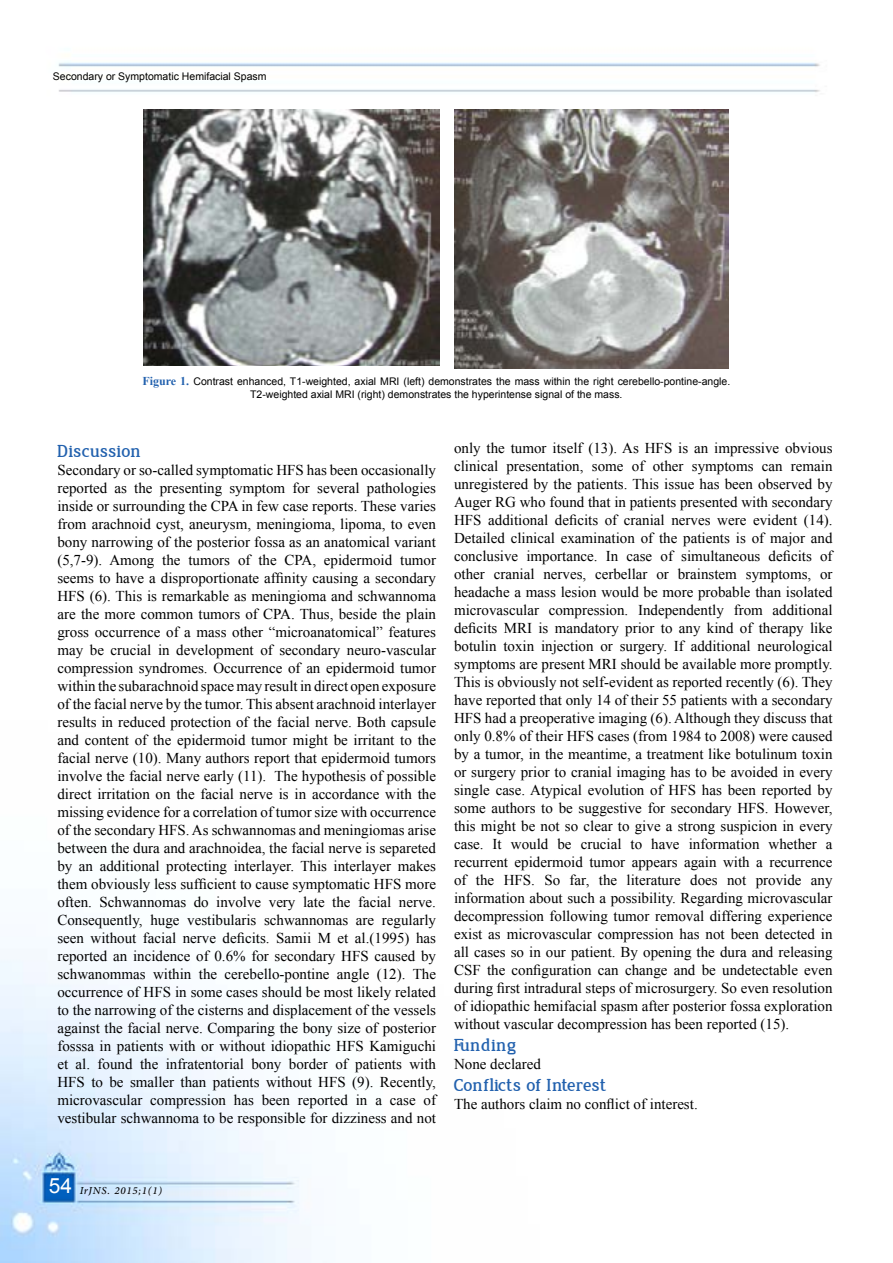
<style>
.page{position:relative;width:893px;height:1263px;background:#fff}
.page>*{position:absolute;margin:0;border:0;box-sizing:border-box;transform-origin:0 0}
.t1{font:700 18px "Jura";color:#2261ae}
.t2{font:15px/18px "Times New Roman";color:#000;text-align:justify}
.t3{font:italic 15px "Adobe Arabic";letter-spacing:.05em;color:#000}
.t4{font:10.5px/12.6px "Arial";color:#000;text-align:center}
.s1{font-family:"Times New Roman";font-weight:700;font-size:12px;color:#2261ae}
.s2{font-family:"Arial";font-style:normal;font-size:21px;color:#fffffe}
</style>
<div class="page">
<img style="left:0;top:61px;width:820px;height:1202px">
<img style="left:143px;top:109px;width:296px;height:257px">
<img style="left:454px;top:109px;width:274px;height:259px">
<p class="t4" style="left:53px;top:70px;width:215px">Secondary or Symptomatic Hemifacial Spasm</p>
<p class="t4" style="left:142px;top:375px;width:589px"><span class="s1">Figure 1.</span> Contrast enhanced, T1-weighted, axial MRI (left) demonstrates the mass within the right cerebello-pontine-angle.<br>T2-weighted axial MRI (right) demonstrates the hyperintense signal of the mass.</p>
<p class="t1" style="left:57px;top:442px;width:86px">Discussion</p>
<p class="t2" style="left:57px;top:461px;width:380px">Secondary or so-called symptomatic HFS has been occasionally reported as the presenting symptom for several pathologies inside or surrounding the CPA in few case reports. These varies from arachnoid cyst, aneurysm, meningioma, lipoma, to even bony narrowing of the posterior fossa as an anatomical variant (5,7-9). Among the tumors of the CPA, epidermoid tumor seems to have a disproportionate affinity causing a secondary HFS (6). This is remarkable as meningioma and schwannoma are the more common tumors of CPA. Thus, beside the plain gross occurrence of a mass other “microanatomical” features may be crucial in development of secondary neuro-vascular compression syndromes. Occurrence of an epidermoid tumor within the subarachnoid space may result in direct open exposure of the facial nerve by the tumor. This absent arachnoid interlayer results in reduced protection of the facial nerve. Both capsule and content of the epidermoid tumor might be irritant to the facial nerve (10). Many authors report that epidermoid tumors involve the facial nerve early (11). The hypothesis of possible direct irritation on the facial nerve is in accordance with the missing evidence for a correlation of tumor size with occurrence of the secondary HFS. As schwannomas and meningiomas arise between the dura and arachnoidea, the facial nerve is separeted by an additional protecting interlayer. This interlayer makes them obviously less sufficient to cause symptomatic HFS more often. Schwannomas do involve very late the facial nerve.<br>Consequently, huge vestibularis schwannomas are regularly seen without facial nerve deficits. Samii M et al.(1995) has reported an incidence of 0.6% for secondary HFS caused by schwanommas within the cerebello-pontine angle (12). The occurrence of HFS in some cases should be most likely related to the narrowing of the cisterns and displacement of the vessels against the facial nerve. Comparing the bony size of posterior fosssa in patients with or without idiopathic HFS Kamiguchi et al. found the infratentorial bony border of patients with HFS to be smaller than patients without HFS (9). Recently, microvascular compression has been reported in a case of vestibular schwannoma to be responsible for dizziness and not</p>
<p class="t2" style="left:454px;top:439px;width:380px">only the tumor itself (13). As HFS is an impressive obvious clinical presentation, some of other symptoms can remain unregistered by the patients. This issue has been observed by Auger RG who found that in patients presented with secondary HFS additional deficits of cranial nerves were evident (14).<br>Detailed clinical examination of the patients is of major and conclusive importance. In case of simultaneous deficits of other cranial nerves, cerbellar or brainstem symptoms, or headache a mass lesion would be more probable than isolated microvascular compression. Independently from additional deficits MRI is mandatory prior to any kind of therapy like botulin toxin injection or surgery. If additional neurological symptoms are present MRI should be available more promptly.<br>This is obviously not self-evident as reported recently (6). They have reported that only 14 of their 55 patients with a secondary HFS had a preoperative imaging (6). Although they discuss that only 0.8% of their HFS cases (from 1984 to 2008) were caused by a tumor, in the meantime, a treatment like botulinum toxin or surgery prior to cranial imaging has to be avoided in every single case. Atypical evolution of HFS has been reported by some authors to be suggestive for secondary HFS. However, this might be not so clear to give a strong suspicion in every case. It would be crucial to have information whether a recurrent epidermoid tumor appears again with a recurrence of the HFS. So far, the literature does not provide any information about such a possibility. Regarding microvascular decompression following tumor removal differing experience exist as microvascular compression has not been detected in all cases so in our patient. By opening the dura and releasing CSF the configuration can change and be undetectable even during first intradural steps of microsurgery. So even resolution of idiopathic hemifacial spasm after posterior fossa exploration without vascular decompression has been reported (15).</p>
<p class="t1" style="left:454px;top:1036px;width:65px">Funding</p>
<p class="t2" style="left:454px;top:1055px;width:89px">None declared</p>
<p class="t1" style="left:454px;top:1075px;width:155px">Conflicts of Interest</p>
<p class="t2" style="left:454px;top:1094px;width:245px">The authors claim no conflict of interest.</p>
<p class="t3" style="left:49px;top:1180px;width:115px"><span class="s2">54</span> IrJNS. 2015;1(1)</p>
</div>
